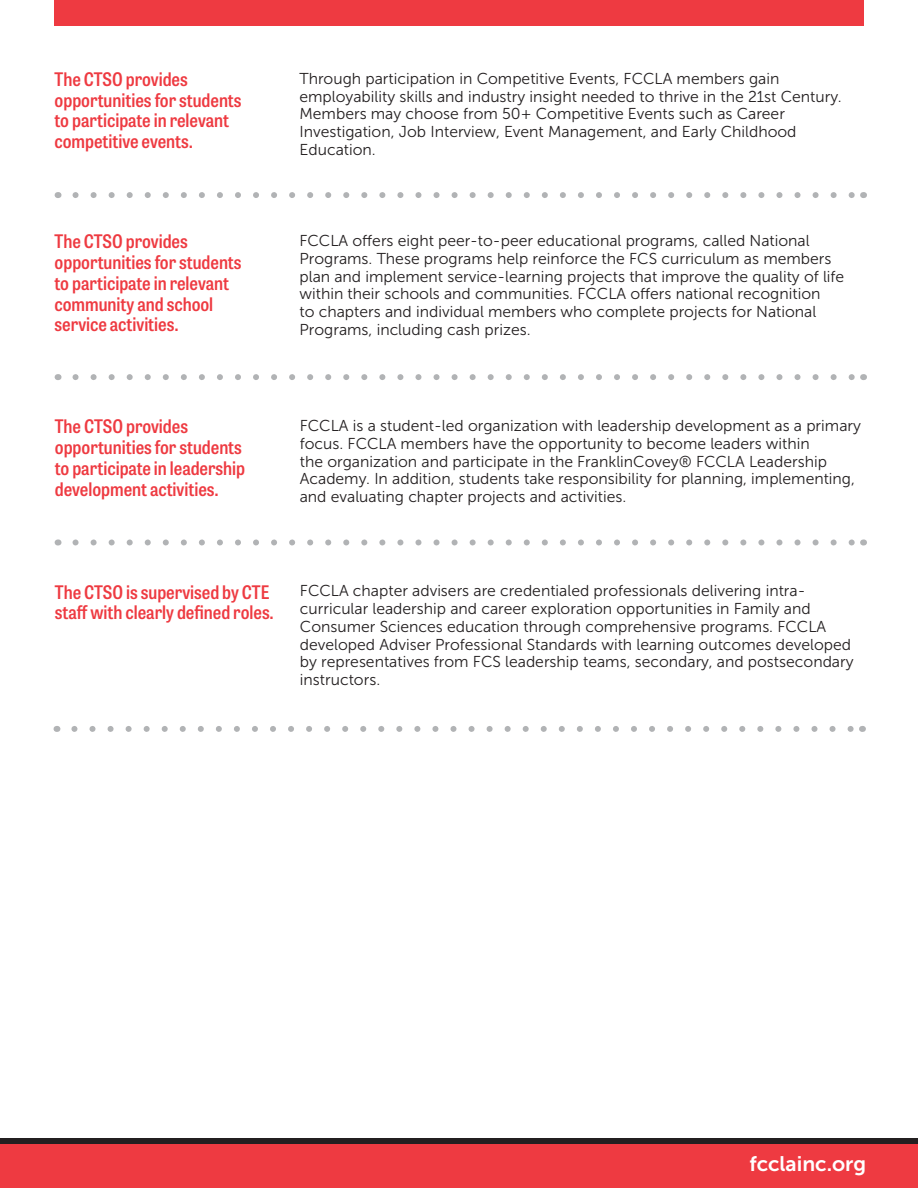
<style>
.page{position:relative;width:918px;height:1188px;background:#fff}
.page>*{position:absolute;margin:0;border:0;box-sizing:border-box;transform-origin:0 0}
.t1{font:21px "Museo Sans 700";color:#fff}
.t2{font:600 semi-condensed 18.6px/20.7px "Tablet Gothic";color:#ee3a41}
.bodycopy{font:15.75px/17.7px "Museo Sans 300";color:#231f20}
</style>
<div class="page">
<div style="left:0;top:1140px;width:918px;height:48px;background:#ee3a41"></div>
<div style="left:1px;top:1138px;width:917px;height:6px;background:#231f20"></div>
<svg style="left:75px;top:192px;width:779px;height:6px"></svg>
<svg style="left:75px;top:374px;width:779px;height:6px"></svg>
<svg style="left:75px;top:539px;width:779px;height:6px"></svg>
<svg style="left:74px;top:726px;width:779px;height:6px"></svg>
<div style="left:54px;top:0;width:809px;height:26px;background:#ee3a41"></div>
<p class="t2" style="left:55px;top:68px;width:189px">The CTSO provides opportunities for students to participate in relevant competitive events.</p>
<p class="bodycopy" style="left:300px;top:70px;width:544px">Through participation in Competitive Events, FCCLA members gain employability skills and industry insight needed to thrive in the 21st Century.<br>Members may choose from 50+ Competitive Events such as Career Investigation, Job Interview, Event Management, and Early Childhood Education.</p>
<p class="t2" style="left:55px;top:231px;width:189px">The CTSO provides opportunities for students to participate in relevant community and school service activities.</p>
<p class="bodycopy" style="left:300px;top:232px;width:546px">FCCLA offers eight peer-to-peer educational programs, called National Programs. These programs help reinforce the FCS curriculum as members plan and implement service-learning projects that improve the quality of life within their schools and communities. FCCLA offers national recognition<br>to chapters and individual members who complete projects for National Programs, including cash prizes.</p>
<p class="t2" style="left:55px;top:416px;width:192px">The CTSO provides opportunities for students to participate in leadership development activities.</p>
<p class="bodycopy" style="left:300px;top:417px;width:563px">FCCLA is a student-led organization with leadership development as a primary focus. FCCLA members have the opportunity to become leaders within<br>the organization and participate in the FranklinCovey® FCCLA Leadership Academy. In addition, students take responsibility for planning, implementing, and evaluating chapter projects and activities.</p>
<p class="t2" style="left:55px;top:581px;width:220px">The CTSO is supervised by CTE staff with clearly defined roles.</p>
<p class="bodycopy" style="left:300px;top:582px;width:555px">FCCLA chapter advisers are credentialed professionals delivering intra&shy;curricular leadership and career exploration opportunities in Family and Consumer Sciences education through comprehensive programs. FCCLA developed Adviser Professional Standards with learning outcomes developed by representatives from FCS leadership teams, secondary, and postsecondary instructors.</p>
<p class="t1" style="left:749px;top:1152px;width:118px">fcclainc.org</p>
</div>
